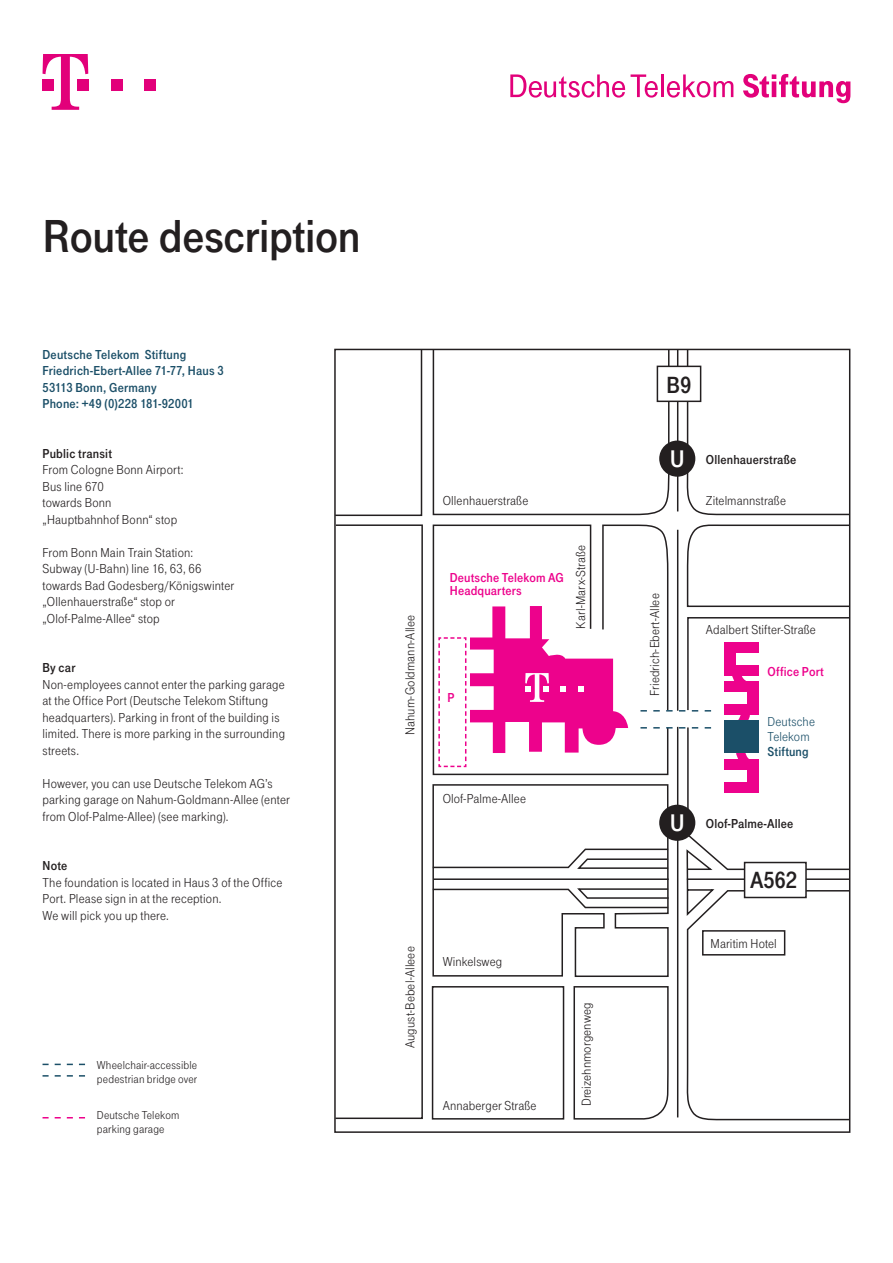
<style>
.page{position:relative;width:893px;height:1263px;background:#fff}
.page>*{position:absolute;margin:0;border:0;box-sizing:border-box;transform-origin:0 0}
.Head_25_pt___Ich_kan{font:48px "Tele Grotesk Fett";letter-spacing:-.01em;color:#231f20}
.Head_25_pt___Ich_kan-2{font:24.9px "Tele Grotesk Fett";color:#fff}
.Head_25_pt___Ich_kan-3{font:24.3px "Tele Grotesk Fett";letter-spacing:-.005em;color:#231f20}
.Body_10_pt___Ich_kan{font:13.5px/16.5px "Tele Grotesk Norm";letter-spacing:.015em;color:#231f20}
.Head_25_pt___Ich_kan-4{font:13.5px "Tele Grotesk Norm";letter-spacing:.01em;color:#231f20}
.Body_10_pt___Ich_kan-2{font:13.5px "Tele Grotesk Fett";letter-spacing:.015em;color:#1b4f68}
.Head_25_pt___Ich_kan-5{font:13.5px "Tele Grotesk Fett";letter-spacing:.01em;color:#ed028c}
.Head_25_pt___Ich_kan-6{font:13.5px "Tele Grotesk Fett";letter-spacing:.01em;color:#231f20}
.Head_25_pt___Ich_kan-7{font:13.5px "Tele Grotesk Norm";letter-spacing:.01em;color:#1b4f68}
.Body_10_pt___Ich_kan-3{font:13.5px "Tele Grotesk Fett";letter-spacing:.015em;color:#231f20}
.Head_25_pt___Ich_kan-8{font:13.5px "Tele Grotesk Fett";letter-spacing:.01em;color:#1b4f68}
.Head_25_pt___Ich_kan-9{font:12px/14.4px "Tele Grotesk Norm";letter-spacing:.015em;color:#231f20}
.s1{font-family:"Tele Grotesk Fett"}
</style>
<div class="page">
<svg style="left:43px;top:1075px;width:42px;height:1px"></svg>
<svg style="left:43px;top:1064px;width:42px;height:1px"></svg>
<svg style="left:43px;top:1117px;width:42px;height:1px"></svg>
<svg style="left:510px;top:74px;width:115px;height:24px"></svg>
<svg style="left:631px;top:74px;width:27px;height:24px"></svg>
<hr style="left:661px;top:74px;width:3px;height:23px;background:#e2007a">
<svg style="left:667px;top:74px;width:66px;height:24px"></svg>
<svg style="left:743px;top:74px;width:107px;height:29px"></svg>
<div style="left:111px;top:80px;width:11px;height:11px;background:#e2007a"></div>
<div style="left:145px;top:80px;width:11px;height:11px;background:#e2007a"></div>
<svg style="left:43px;top:54px;width:45px;height:56px"></svg>
<svg style="left:334px;top:348px;width:89px;height:169px"></svg>
<svg style="left:337px;top:524px;width:86px;height:596px"></svg>
<svg style="left:432px;top:348px;width:239px;height:168px"></svg>
<svg style="left:684px;top:348px;width:167px;height:168px"></svg>
<hr style="left:677px;top:349px;width:1px;height:162px;background:#231f20">
<div style="left:659px;top:441px;width:36px;height:36px;background:#231f20;border-radius:50%"></div>
<div style="left:657px;top:366px;width:44px;height:36px;background:#fff;border:2px solid #231f20"></div>
<svg style="left:431px;top:524px;width:420px;height:597px"></svg>
<div style="left:725px;top:720px;width:34px;height:33px;background:#1b4f68"></div>
<p class="Head_25_pt___Ich_kan" style="left:43px;top:209px;width:320px">Route description</p>
<p class="Body_10_pt___Ich_kan-2" style="left:43px;top:347px;width:145px">Deutsche Telekom Stiftung</p>
<p class="Body_10_pt___Ich_kan-2" style="left:43px;top:363px;width:183px">Friedrich-Ebert-Allee 71-77, Haus 3</p>
<p class="Body_10_pt___Ich_kan-2" style="left:43px;top:380px;width:116px">53113 Bonn, Germany</p>
<p class="Body_10_pt___Ich_kan-2" style="left:43px;top:396px;width:153px">Phone: +49 (0)228 181-92001</p>
<p class="Body_10_pt___Ich_kan" style="left:43px;top:445px;width:143px"><span class="s1">Public transit<br></span>From Cologne Bonn Airport:<br>Bus line 670</p>
<p class="Body_10_pt___Ich_kan" style="left:43px;top:495px;width:70px">towards Bonn</p>
<p class="Body_10_pt___Ich_kan" style="left:43px;top:511px;width:136px">„Hauptbahnhof Bonn“ stop</p>
<p class="Body_10_pt___Ich_kan" style="left:43px;top:544px;width:160px">From Bonn Main Train Station:<br>Subway (U-Bahn) line 16, 63, 66</p>
<p class="Body_10_pt___Ich_kan" style="left:43px;top:577px;width:193px">towards Bad Godesberg/Königswinter „Ollenhauerstraße“ stop or „Olof-Palme-Allee“ stop</p>
<p class="Body_10_pt___Ich_kan-3" style="left:43px;top:660px;width:34px">By car</p>
<p class="Body_10_pt___Ich_kan" style="left:43px;top:676px;width:244px">Non-employees cannot enter the parking garage at the Office Port (Deutsche Telekom Stiftung headquarters). Parking in front of the building is limited. There is more parking in the surrounding streets.</p>
<p class="Body_10_pt___Ich_kan" style="left:43px;top:775px;width:249px">However, you can use Deutsche Telekom AG’s parking garage on Nahum-Goldmann-Allee (enter from Olof-Palme-Allee) (see marking).</p>
<p class="Body_10_pt___Ich_kan-3" style="left:43px;top:858px;width:26px">Note</p>
<p class="Body_10_pt___Ich_kan" style="left:43px;top:874px;width:242px">The foundation is located in Haus 3 of the Office<br>Port. Please sign in at the reception.</p>
<p class="Body_10_pt___Ich_kan" style="left:43px;top:907px;width:128px">We will pick you up there.</p>
<p class="Head_25_pt___Ich_kan-9" style="left:97px;top:1057px;width:102px">Wheelchair-accessible pedestrian bridge over</p>
<p class="Head_25_pt___Ich_kan-9" style="left:97px;top:1108px;width:84px">Deutsche Telekom</p>
<p class="Head_25_pt___Ich_kan-9" style="left:97px;top:1122px;width:69px">parking garage</p>
<p class="Head_25_pt___Ich_kan-4" style="left:402px;top:735px;width:122px;rotate:-90deg">Nahum-Goldmann-Allee</p>
<p class="Head_25_pt___Ich_kan-4" style="left:443px;top:493px;width:87px">Ollenhauerstraße</p>
<p class="Head_25_pt___Ich_kan-5" style="left:450px;top:570px;width:115px">Deutsche Telekom AG</p>
<p class="Head_25_pt___Ich_kan-5" style="left:450px;top:583px;width:73px">Headquarters</p>
<p class="Head_25_pt___Ich_kan-4" style="left:573px;top:628px;width:85px;rotate:-90deg">Karl-Marx-Straße</p>
<p class="Head_25_pt___Ich_kan-5" style="left:448px;top:690px;width:9px">P</p>
<p class="Head_25_pt___Ich_kan-4" style="left:443px;top:791px;width:85px">Olof-Palme-Allee</p>
<p class="Head_25_pt___Ich_kan-4" style="left:402px;top:1048px;width:103px;rotate:-90deg">August-Bebel-Alleee</p>
<p class="Head_25_pt___Ich_kan-4" style="left:443px;top:954px;width:61px">Winkelsweg</p>
<p class="Head_25_pt___Ich_kan-4" style="left:443px;top:1098px;width:95px">Annaberger Straße</p>
<p class="Head_25_pt___Ich_kan-4" style="left:579px;top:1106px;width:105px;rotate:-90deg">Dreizehnmorgenweg</p>
<p class="Head_25_pt___Ich_kan-3" style="left:667px;top:371px;width:26px">B9</p>
<p class="Head_25_pt___Ich_kan-2" style="left:670px;top:445px;width:16px">U</p>
<p class="Head_25_pt___Ich_kan-6" style="left:706px;top:452px;width:92px">Ollenhauerstraße</p>
<p class="Head_25_pt___Ich_kan-4" style="left:706px;top:493px;width:82px">Zitelmannstraße</p>
<p class="Head_25_pt___Ich_kan-4" style="left:647px;top:696px;width:104px;rotate:-90deg">Friedrich-Ebert-Allee</p>
<p class="Head_25_pt___Ich_kan-2" style="left:670px;top:809px;width:16px">U</p>
<p class="Head_25_pt___Ich_kan-4" style="left:706px;top:622px;width:111px">Adalbert Stifter-Straße</p>
<p class="Head_25_pt___Ich_kan-5" style="left:768px;top:664px;width:58px">Office Port</p>
<p class="Head_25_pt___Ich_kan-7" style="left:768px;top:714px;width:49px">Deutsche</p>
<p class="Head_25_pt___Ich_kan-7" style="left:768px;top:729px;width:44px">Telekom</p>
<p class="Head_25_pt___Ich_kan-8" style="left:768px;top:744px;width:43px">Stiftung</p>
<p class="Head_25_pt___Ich_kan-6" style="left:706px;top:816px;width:89px">Olof-Palme-Allee</p>
<p class="Head_25_pt___Ich_kan-3" style="left:750px;top:866px;width:49px">A562</p>
<p class="Head_25_pt___Ich_kan-4" style="left:711px;top:936px;width:68px">Maritim Hotel</p>
</div>
